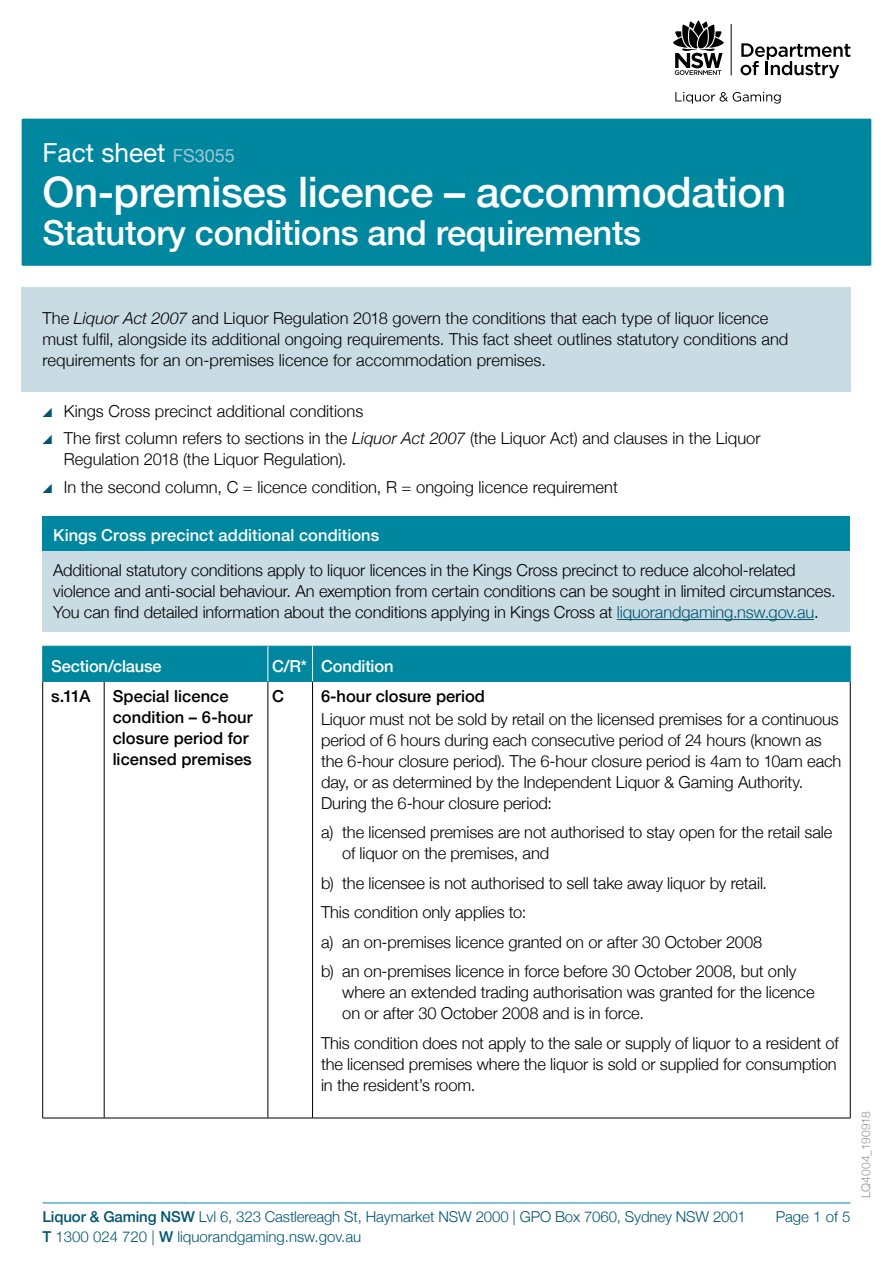
<style>
.page{position:relative;width:893px;height:1263px;background:#fff}
.page>*{position:absolute;margin:0;border:0;box-sizing:border-box;transform-origin:0 0}
.H1___Headline_1{font:500 42px "Helvetica Neue";letter-spacing:-.01em;color:#fff}
.H1___Headline_1-2{font:500 34.5px "Helvetica Neue";letter-spacing:-.01em;color:#fff}
.Doc_ID___type{font:26.25px "Helvetica Neue";color:#fff}
.Body_copy_-_Standard{font:300 16.5px/21px "Helvetica Neue";letter-spacing:-.005em;color:#000}
.Body_copy{font:300 16.5px/21px "Helvetica Neue";letter-spacing:-.005em;color:#000}
.P1___Box_copy_para_l{font:300 16.5px/21px "Helvetica Neue";letter-spacing:.005em;color:#000}
.Body_copy_-_Standard-2{font:500 16.5px/21px "Helvetica Neue";letter-spacing:.005em;color:#000}
.H4___Headline_strip{font:500 16.5px "Helvetica Neue";letter-spacing:.005em;color:#fff}
.B4___Subhead_size_2{font:500 16.5px "Helvetica Neue";color:#000}
.t1{font:300 15px "Helvetica Neue";letter-spacing:-.01em;color:#005570}
.t2{font:300 12px "Helvetica Neue";letter-spacing:.01em;color:#939598}
.s1{font-size:18px;color:#a4c7d4}
.s2{font-style:italic}
.s3{color:#005570}
.s4{font-weight:500}
</style>
<div class="page">
<hr style="left:43px;top:1202px;width:807px;height:1px;background:#0087a0">
<div style="left:22px;top:119px;width:849px;height:147px;background:#0087a0"></div>
<svg style="left:675px;top:92px;width:106px;height:12px"></svg>
<svg style="left:741px;top:43px;width:109px;height:35px"></svg>
<svg style="left:673px;top:20px;width:51px;height:55px"></svg>
<hr style="left:731px;top:24px;width:1px;height:51px;background:#000">
<div style="left:21px;top:287px;width:829px;height:104px;background:#c9dce4"></div>
<div style="left:43px;top:516px;width:807px;height:35px;background:#0087a0"></div>
<div style="left:43px;top:551px;width:807px;height:80px;background:#c9dce4"></div>
<hr style="left:617px;top:619px;width:197px;height:1px;background:#005570">
<div style="left:43px;top:647px;width:807px;height:34px;background:#0087a0"></div>
<hr style="left:268px;top:682px;width:1px;height:436px;background:#000">
<hr style="left:312px;top:682px;width:1px;height:436px;background:#000">
<hr style="left:850px;top:682px;width:1px;height:436px;background:#000">
<hr style="left:104px;top:1118px;width:164px;height:1px;background:#000">
<hr style="left:268px;top:1118px;width:45px;height:1px;background:#000">
<hr style="left:313px;top:1118px;width:537px;height:1px;background:#000">
<hr style="left:42px;top:682px;width:1px;height:436px;background:#000">
<hr style="left:104px;top:682px;width:1px;height:436px;background:#000">
<hr style="left:43px;top:1118px;width:61px;height:1px;background:#000">
<hr style="left:43px;top:646px;width:61px;height:1px;background:#0087a0">
<hr style="left:42px;top:646px;width:1px;height:35px;background:#0087a0">
<hr style="left:104px;top:646px;width:164px;height:1px;background:#0087a0">
<hr style="left:268px;top:646px;width:45px;height:1px;background:#0087a0">
<hr style="left:313px;top:646px;width:537px;height:1px;background:#0087a0">
<hr style="left:850px;top:646px;width:1px;height:35px;background:#0087a0">
<hr style="left:43px;top:681px;width:61px;height:1px;background:#0087a0">
<hr style="left:104px;top:681px;width:164px;height:1px;background:#0087a0">
<hr style="left:268px;top:681px;width:45px;height:1px;background:#0087a0">
<hr style="left:313px;top:681px;width:537px;height:1px;background:#0087a0">
<hr style="left:268px;top:646px;width:1px;height:35px;background:#fff">
<hr style="left:312px;top:646px;width:1px;height:35px;background:#fff">
<p class="Doc_ID___type" style="left:43px;top:133px;width:194px">Fact sheet <span class="s1">FS3055</span></p>
<p class="H1___Headline_1" style="left:43px;top:159px;width:745px">On-premises licence – accommodation</p>
<p class="H1___Headline_1-2" style="left:43px;top:205px;width:600px">Statutory conditions and requirements</p>
<p class="P1___Box_copy_para_l" style="left:43px;top:307px;width:747px">The <span class="s2">Liquor Act 2007</span> and Liquor Regulation 2018 govern the conditions that each type of liquor licence must fulfil, alongside its additional ongoing requirements. This fact sheet outlines statutory conditions and requirements for an on-premises licence for accommodation premises.</p>
<p class="Body_copy" style="left:43px;top:399px;width:322px"><span class="s3">•</span> Kings Cross precinct additional conditions</p>
<p class="Body_copy" style="left:64px;top:427px;width:698px;text-indent:-21px"><span class="s3">•</span> The first column refers to sections in the <span class="s2">Liquor Act 2007</span> (the Liquor Act) and clauses in the Liquor<br>Regulation 2018 (the Liquor Regulation).</p>
<p class="Body_copy" style="left:43px;top:475px;width:577px"><span class="s3">•</span> In the second column, C = licence condition, R = ongoing licence requirement</p>
<p class="H4___Headline_strip" style="left:53px;top:522px;width:328px">Kings Cross precinct additional conditions</p>
<p class="Body_copy" style="left:53px;top:558px;width:784px">Additional statutory conditions apply to liquor licences in the Kings Cross precinct to reduce alcohol-related violence and anti-social behaviour. An exemption from certain conditions can be sought in limited circumstances.<br>You can find detailed information about the conditions applying in Kings Cross at <span class="s3">liquorandgaming.nsw.gov.au</span>.</p>
<p class="H4___Headline_strip" style="left:51px;top:653px;width:112px">Section/clause</p>
<p class="H4___Headline_strip" style="left:272px;top:653px;width:36px">C/R*</p>
<p class="H4___Headline_strip" style="left:321px;top:653px;width:74px">Condition</p>
<p class="Body_copy_-_Standard-2" style="left:51px;top:684px;width:41px">s.11A</p>
<p class="Body_copy_-_Standard-2" style="left:113px;top:684px;width:141px">Special licence condition – 6-hour closure period for licensed premises</p>
<p class="Body_copy_-_Standard-2" style="left:272px;top:684px;width:13px">C</p>
<p class="B4___Subhead_size_2" style="left:321px;top:683px;width:165px">6-hour closure period</p>
<p class="Body_copy_-_Standard" style="left:321px;top:707px;width:522px">Liquor must not be sold by retail on the licensed premises for a continuous period of 6 hours during each consecutive period of 24 hours (known as the 6-hour closure period). The 6-hour closure period is 4am to 10am each day, or as determined by the Independent Liquor &amp; Gaming Authority.<br>During the 6-hour closure period:</p>
<p class="Body_copy_-_Standard" style="left:342px;top:821px;width:492px;text-indent:-21px">a) the licensed premises are not authorised to stay open for the retail sale of liquor on the premises, and</p>
<p class="Body_copy_-_Standard" style="left:321px;top:871px;width:448px">b) the licensee is not authorised to sell take away liquor by retail.</p>
<p class="Body_copy_-_Standard" style="left:321px;top:901px;width:207px">This condition only applies to:</p>
<p class="Body_copy_-_Standard" style="left:321px;top:930px;width:443px">a) an on-premises licence granted on or after 30 October 2008</p>
<p class="Body_copy_-_Standard" style="left:342px;top:960px;width:474px;text-indent:-21px">b) an on-premises licence in force before 30 October 2008, but only where an extended trading authorisation was granted for the licence on or after 30 October 2008 and is in force.</p>
<p class="Body_copy_-_Standard" style="left:321px;top:1031px;width:519px;text-align:justify">This condition does not apply to the sale or supply of liquor to a resident of the licensed premises where the liquor is sold or supplied for consumption in the resident’s room.</p>
<p class="t1" style="left:43px;top:1205px;width:705px"><span class="s4">Liquor &amp; Gaming NSW</span> Lvl 6, 323 Castlereagh St, Haymarket NSW 2000 | GPO Box 7060, Sydney NSW 2001</p>
<p class="t1" style="left:776px;top:1205px;width:76px">Page 1 of 5</p>
<p class="t1" style="left:43px;top:1224px;width:320px"><span class="s4">T</span> 1300 024 720 | <span class="s4">W</span> liquorandgaming.nsw.gov.au</p>
<p class="t2" style="left:856px;top:1198px;width:89px;rotate:-90deg">LQ4004_190918</p>
</div>
